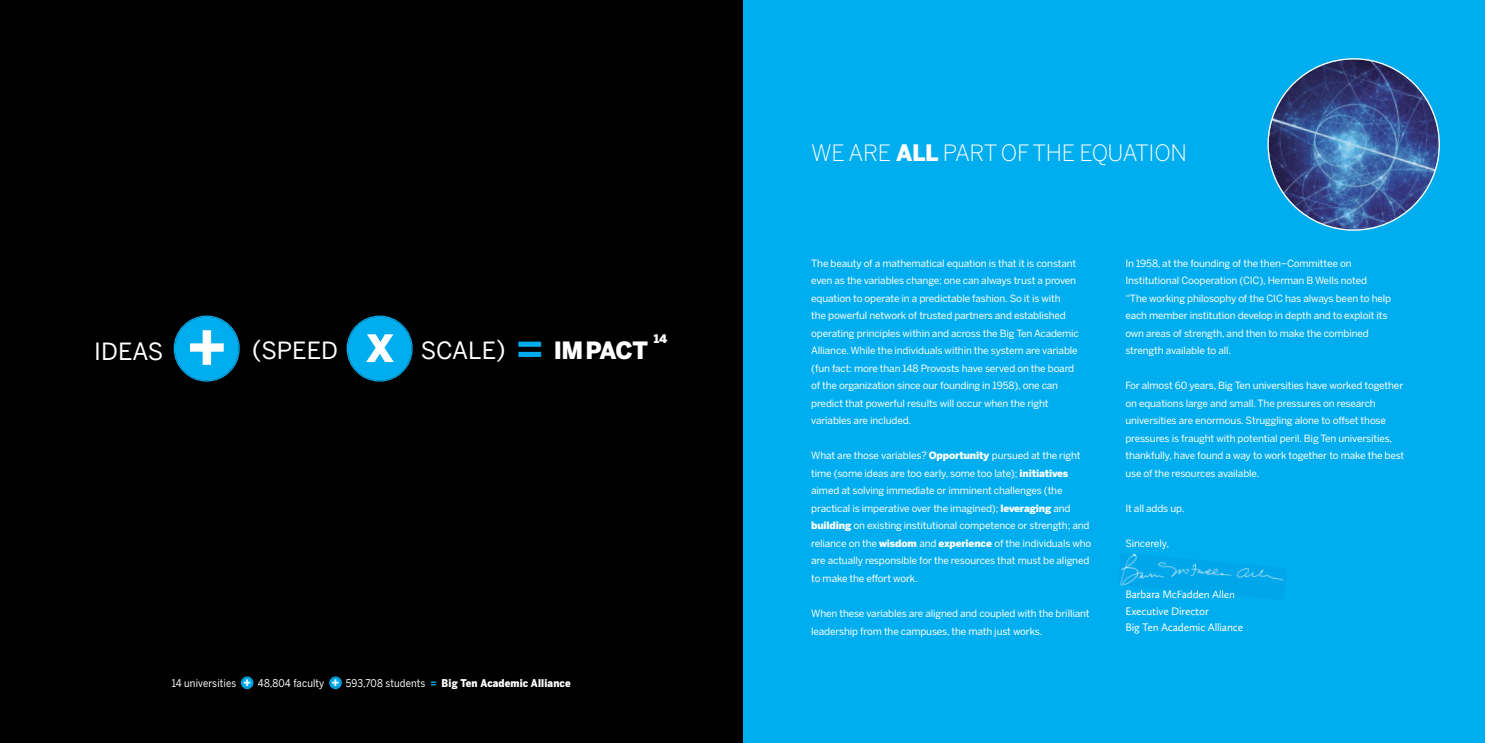
<style>
.page{position:relative;width:1485px;height:743px;background:#fff}
.page>*{position:absolute;margin:0;border:0;box-sizing:border-box;transform-origin:0 0}
.t1{font:700 65.75px "Benton Sans";color:#fff}
.t2{font:700 52px "Benton Sans";color:#fff}
.t3{font:23.62px "Benton Sans";color:#fff}
.t4{font:300 22.5px "Benton Sans";letter-spacing:-.015em;color:#fff}
.t5{font:700 12.5px "Benton Sans";color:#fff}
.t6{font:900 11.62px "Benton Sans";color:#fff}
.t7{font:11.25px/16.2px "Calluna Sans";letter-spacing:-.015em;color:#fff}
.t8{font:900 10.62px "Benton Sans";letter-spacing:.015em;color:#fff;scale:.9 1}
.t9{font:10.62px "Benton Sans";letter-spacing:.015em;color:#fff;scale:.9 1}
.t10{font:10px/17.5px "Benton Sans";letter-spacing:-.015em;color:#fff}
.s1{font-weight:700;font-size:44.75px;color:#00aeef}
.s2{font-weight:900}
.s3{font-weight:400}
.s4{color:#00aeef}
</style>
<div class="page">
<div style="left:0;top:0;width:742px;height:742px;background:#000001"></div>
<div style="left:742px;top:0;width:743px;height:742px;background:#00aeef"></div>
<svg style="left:174px;top:315px;width:66px;height:66px"></svg>
<svg style="left:347px;top:315px;width:66px;height:66px"></svg>
<svg style="left:1267px;top:58px;width:173px;height:173px"></svg>
<img style="left:1120px;top:553px;width:164px;height:43px">
<img style="left:1174px;top:590px;width:35px;height:3px">
<img style="left:1210px;top:590px;width:24px;height:5px">
<svg style="left:241px;top:676px;width:12px;height:13px"></svg>
<svg style="left:329px;top:676px;width:13px;height:13px"></svg>
<h2 class="t3" style="left:94px;top:337px;width:71px">IDEAS</h2>
<p class="t1" style="left:186px;top:298px;width:44px">+</p>
<h2 class="t3" style="left:252px;top:336px;width:87px">(SPEED</h2>
<p class="t2" style="left:366px;top:305px;width:30px">x</p>
<p class="t3" style="left:421px;top:336px;width:229px">SCALE) <span class="s1">=</span> <span class="s2">IMPACT</span></p>
<p class="t6" style="left:654px;top:330px;width:15px">14</p>
<p class="t9" style="left:172px;top:676px;width:73px">14 universities</p>
<p class="t5" style="left:243px;top:673px;width:10px">+</p>
<p class="t9" style="left:258px;top:676px;width:75px">48,804 faculty</p>
<p class="t5" style="left:332px;top:673px;width:10px">+</p>
<p class="t8" style="left:346px;top:674px;width:251px"><span class="s3">593,708 students</span> <span class="s4">=</span> Big Ten Academic Alliance</p>
<h2 class="t4" style="left:811px;top:139px;width:377px">WE ARE <span class="s2">ALL</span> PART OFTHE EQUATION</h2>
<p class="t10" style="left:811px;top:254px;width:269px">The beauty of a mathematical equation is that it is constant even as the variables change; one can always trust a proven equation to operate in a predictable fashion. So it is with<br>the powerful network of trusted partners and established operating principles within and across the Big Ten Academic Alliance. While the individuals within the system are variable (fun fact: more than 148 Provosts have served on the board of the organization since our founding in 1958), one can predict that powerful results will occur when the right variables are included.</p>
<p class="t10" style="left:811px;top:447px;width:282px">What are those variables? <span class="s2">Opportunity</span> pursued at the right time (some ideas are too early, some too late); <span class="s2">initiatives </span>aimed at solving immediate or imminent challenges (the practical is imperative over the imagined); <span class="s2">leveraging</span> and <span class="s2">building</span> on existing institutional competence or strength; and reliance on the <span class="s2">wisdom</span> and <span class="s2">experience</span> of the individuals who are actually responsible for the resources that must be aligned to make the effort work.</p>
<p class="t10" style="left:811px;top:604px;width:280px">When these variables are aligned and coupled with the brilliant leadership from the campuses, the math just works.</p>
<p class="t10" style="left:1125px;top:254px;width:267px">In 1958, at the founding of the then–Committee on Institutional Cooperation (CIC), Herman B Wells noted “The working philosophy of the CIC has always been to help each member institution develop in depth and to exploit its own areas of strength, and then to make the combined strength available to all.</p>
<p class="t10" style="left:1125px;top:377px;width:280px">For almost 60 years, Big Ten universities have worked together on equations large and small. The pressures on research universities are enormous. Struggling alone to offset those pressures is fraught with potential peril. Big Ten universities, thankfully, have found a way to work together to make the best use of the resources available.</p>
<p class="t10" style="left:1125px;top:499px;width:61px">It all adds up.</p>
<p class="t10" style="left:1125px;top:534px;width:45px">Sincerely,</p>
<p class="t7" style="left:1125px;top:586px;width:111px">Barbara McFadden Allen</p>
<p class="t7" style="left:1125px;top:602px;width:119px">Executive Director<br>Big Ten Academic Alliance</p>
</div>
